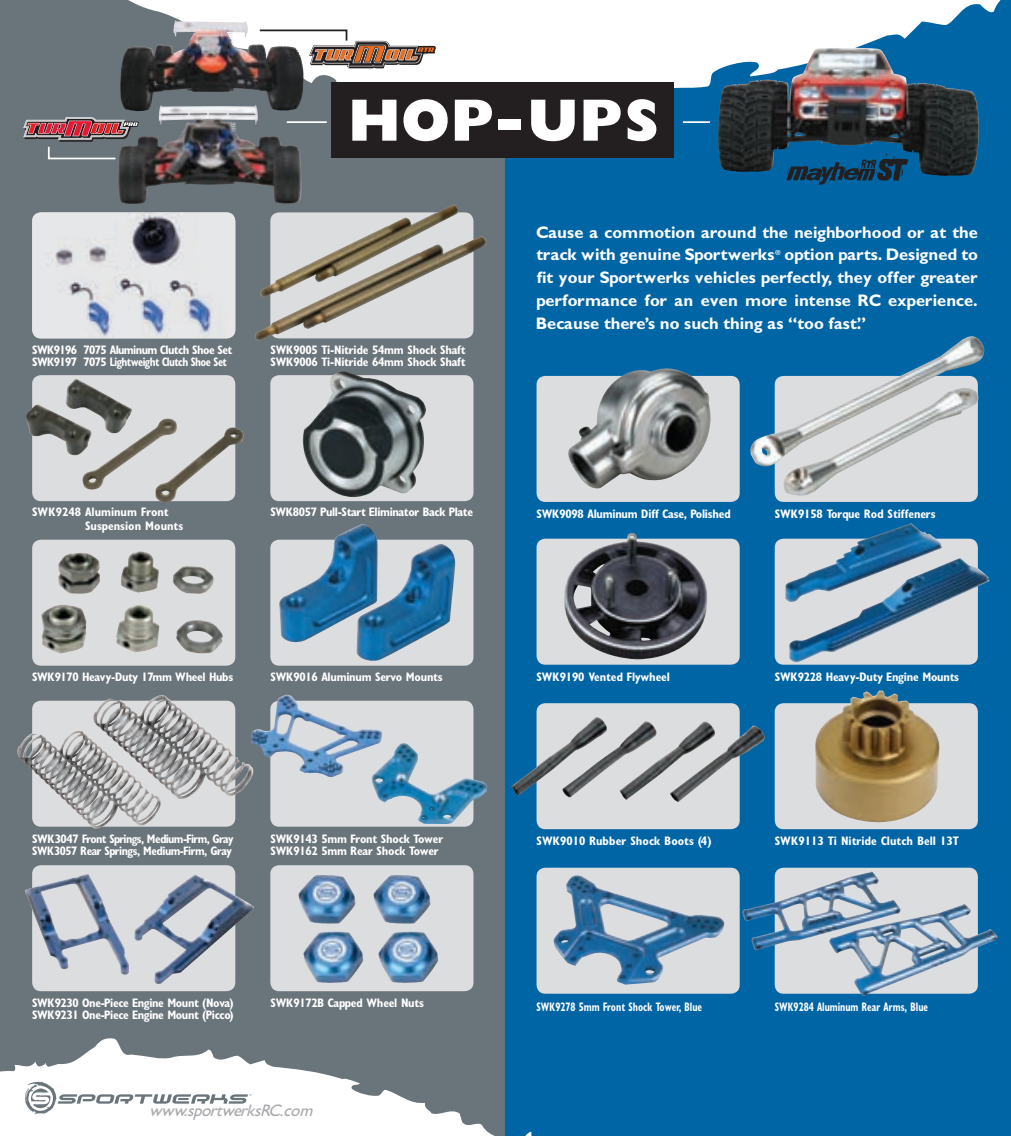
<style>
.page{position:relative;width:1011px;height:1136px;background:#fff}
.page>*{position:absolute;margin:0;border:0;box-sizing:border-box;transform-origin:0 0}
.t1{font:59.5px "Gimlet Black S Si";letter-spacing:.06em;color:#fff}
.t2{font:700 16.62px/22.8px "Gimlet S Si";color:#fff}
.t3{font:italic 16.62px "Gimlet S Si";color:#a8a9ad}
.t4{font:700 12.25px/12.2px "Gimlet Cond S Si";letter-spacing:-.02em;color:#fff}
.t5{font:700 12.25px/14.7px "Gimlet Cond S Si";color:#fff}
.t6{font:700 12.25px/12.2px "Gimlet Cond S Si";letter-spacing:-.04em;color:#fff}
.t7{font:700 12.25px/12.2px "Gimlet Cond S Si";letter-spacing:-.05em;color:#fff}
.t8{font:700 12.25px "Gimlet Cond S Si";color:#fff;scale:.8 1}
.t9{font:700 7px "Serif Gothic Std";color:#fff}
</style>
<div class="page">
<div style="left:0;top:0;width:505px;height:1136px;background:#6a747b"></div>
<div style="left:505px;top:0;width:505px;height:1136px;background:#0065a4"></div>
<svg style="left:120px;top:0;width:881px;height:135px;fill:#fff"></svg>
<svg style="left:0;top:1038px;width:532px;height:98px;fill:#fff"></svg>
<svg style="left:25px;top:1082px;width:226px;height:33px;background:#e2e4e5"></svg>
<img style="left:118px;top:149px;width:183px;height:55px">
<img style="left:135px;top:83px;width:169px;height:28px">
<img style="left:32px;top:212px;width:203px;height:126px;border-radius:9px">
<div style="left:32px;top:375px;width:203px;height:126px;background:#dcdddf;border-radius:9px"></div>
<div style="left:270px;top:375px;width:203px;height:126px;background:#dcdddf;border-radius:9px"></div>
<div style="left:32px;top:540px;width:203px;height:126px;background:#dcdddf;border-radius:9px"></div>
<div style="left:270px;top:540px;width:203px;height:126px;background:#dcdddf;border-radius:9px"></div>
<div style="left:32px;top:701px;width:203px;height:126px;background:#dcdddf;border-radius:9px"></div>
<div style="left:270px;top:701px;width:203px;height:126px;background:#dcdddf;border-radius:9px"></div>
<div style="left:32px;top:865px;width:203px;height:126px;background:#dcdddf;border-radius:9px"></div>
<div style="left:270px;top:865px;width:203px;height:126px;background:#dcdddf;border-radius:9px"></div>
<div style="left:536px;top:376px;width:203px;height:126px;background:#dcdddf;border-radius:9px"></div>
<div style="left:774px;top:376px;width:203px;height:126px;background:#dcdddf;border-radius:9px"></div>
<div style="left:536px;top:539px;width:203px;height:126px;background:#dcdddf;border-radius:9px"></div>
<div style="left:774px;top:539px;width:203px;height:126px;background:#dcdddf;border-radius:9px"></div>
<div style="left:536px;top:703px;width:203px;height:126px;background:#dcdddf;border-radius:9px"></div>
<div style="left:774px;top:703px;width:203px;height:126px;background:#dcdddf;border-radius:9px"></div>
<div style="left:536px;top:868px;width:203px;height:126px;background:#dcdddf;border-radius:9px"></div>
<img style="left:591px;top:988px;width:148px;height:6px">
<div style="left:331px;top:82px;width:343px;height:75px;background:#231f20"></div>
<img style="left:270px;top:204px;width:189px;height:32px">
<img style="left:254px;top:236px;width:232px;height:105px">
<img style="left:41px;top:551px;width:182px;height:102px">
<img style="left:300px;top:371px;width:126px;height:126px">
<img style="left:279px;top:524px;width:98px;height:119px">
<img style="left:338px;top:538px;width:117px;height:123px">
<img style="left:17px;top:727px;width:147px;height:102px">
<img style="left:91px;top:695px;width:160px;height:105px">
<img style="left:134px;top:872px;width:120px;height:113px">
<img style="left:25px;top:874px;width:104px;height:113px">
<img style="left:298px;top:875px;width:72px;height:117px">
<img style="left:373px;top:875px;width:72px;height:117px">
<img style="left:26px;top:403px;width:218px;height:100px">
<img style="left:55px;top:375px;width:78px;height:63px">
<img style="left:371px;top:742px;width:115px;height:82px">
<img style="left:250px;top:694px;width:133px;height:84px">
<hr style="left:287px;top:121px;width:40px;height:2px;background:#fff">
<svg style="left:23px;top:117px;width:116px;height:43px"></svg>
<svg style="left:258px;top:29px;width:177px;height:39px;background:#b2a59d"></svg>
<img style="left:718px;top:47px;width:204px;height:125px">
<hr style="left:682px;top:121px;width:27px;height:2px;background:#fff">
<img style="left:566px;top:368px;width:150px;height:121px">
<img style="left:750px;top:336px;width:234px;height:161px">
<img style="left:563px;top:533px;width:145px;height:126px">
<img style="left:784px;top:523px;width:205px;height:141px">
<img style="left:511px;top:715px;width:253px;height:87px">
<img style="left:813px;top:691px;width:126px;height:132px">
<svg style="left:784px;top:153px;width:123px;height:33px"></svg>
<div style="left:774px;top:868px;width:203px;height:126px;background:#dcdddf;border-radius:9px"></div>
<img style="left:829px;top:975px;width:148px;height:19px">
<img style="left:553px;top:875px;width:171px;height:110px">
<img style="left:742px;top:871px;width:255px;height:104px">
<h1 class="t1" style="left:348px;top:85px;width:312px">HOP-UPS</h1>
<p class="t7" style="left:32px;top:344px;width:202px">SWK9196 7075 Aluminum Clutch Shoe Set<br>SWK9197 7075 Lightweight Clutch Shoe Set</p>
<p class="t4" style="left:270px;top:344px;width:196px">SWK9005 Ti-Nitride 54mm Shock Shaft<br>SWK9006 Ti-Nitride 64mm Shock Shaft</p>
<p class="t5" style="left:85px;top:504px;width:100px;text-indent:-53px">SWK9248 Aluminum Front<br>Suspension Mounts</p>
<p class="t4" style="left:270px;top:505px;width:204px">SWK8057 Pull-Start Eliminator Back Plate</p>
<p class="t4" style="left:32px;top:671px;width:203px">SWK9170 Heavy-Duty 17mm Wheel Hubs</p>
<p class="t4" style="left:270px;top:671px;width:174px">SWK9016 Aluminum Servo Mounts</p>
<p class="t6" style="left:32px;top:832px;width:203px">SWK3047 Front Springs, Medium-Firm, Gray<br>SWK3057 Rear Springs, Medium-Firm, Gray</p>
<p class="t4" style="left:270px;top:832px;width:174px">SWK9143 5mm Front Shock Tower<br>SWK9162 5mm Rear Shock Tower</p>
<p class="t4" style="left:32px;top:996px;width:203px">SWK9230 One-Piece Engine Mount (Nova)<br>SWK9231 One-Piece Engine Mount (Picco)</p>
<p class="t4" style="left:270px;top:996px;width:155px">SWK9172B Capped Wheel Nuts</p>
<h2 class="t3" style="left:149px;top:1100px;width:170px">www.sportwerksRC.com</h2>
<h2 class="t2" style="left:536px;top:220px;width:442px">Cause a commotion around the neighborhood or at the track with genuine Sportwerks</h2>
<h2 class="t2" style="left:536px;top:243px;width:443px;text-align:justify;text-indent:248px">option parts. Designed to fit your Sportwerks vehicles perfectly, they offer greater performance for an even more intense RC experience.<br>Because there’s no such thing as “too fast.”</h2>
<p class="t9" style="left:775px;top:248px;width:7px">®</p>
<p class="t4" style="left:536px;top:508px;width:196px">SWK9098 Aluminum Diff Case, Polished</p>
<p class="t4" style="left:774px;top:508px;width:162px">SWK9158 Torque Rod Stiffeners</p>
<p class="t4" style="left:536px;top:671px;width:135px">SWK9190 Vented Flywheel</p>
<p class="t4" style="left:774px;top:671px;width:186px">SWK9228 Heavy-Duty Engine Mounts</p>
<p class="t5" style="left:536px;top:833px;width:176px">SWK9010 Rubber Shock Boots (4)</p>
<p class="t5" style="left:774px;top:833px;width:185px">SWK9113 Ti Nitride Clutch Bell 13T</p>
<p class="t8" style="left:536px;top:999px;width:208px">SWK9278 5mm Front Shock Tower, Blue</p>
<p class="t8" style="left:774px;top:999px;width:193px">SWK9284 Aluminum Rear Arms, Blue</p>
</div>
